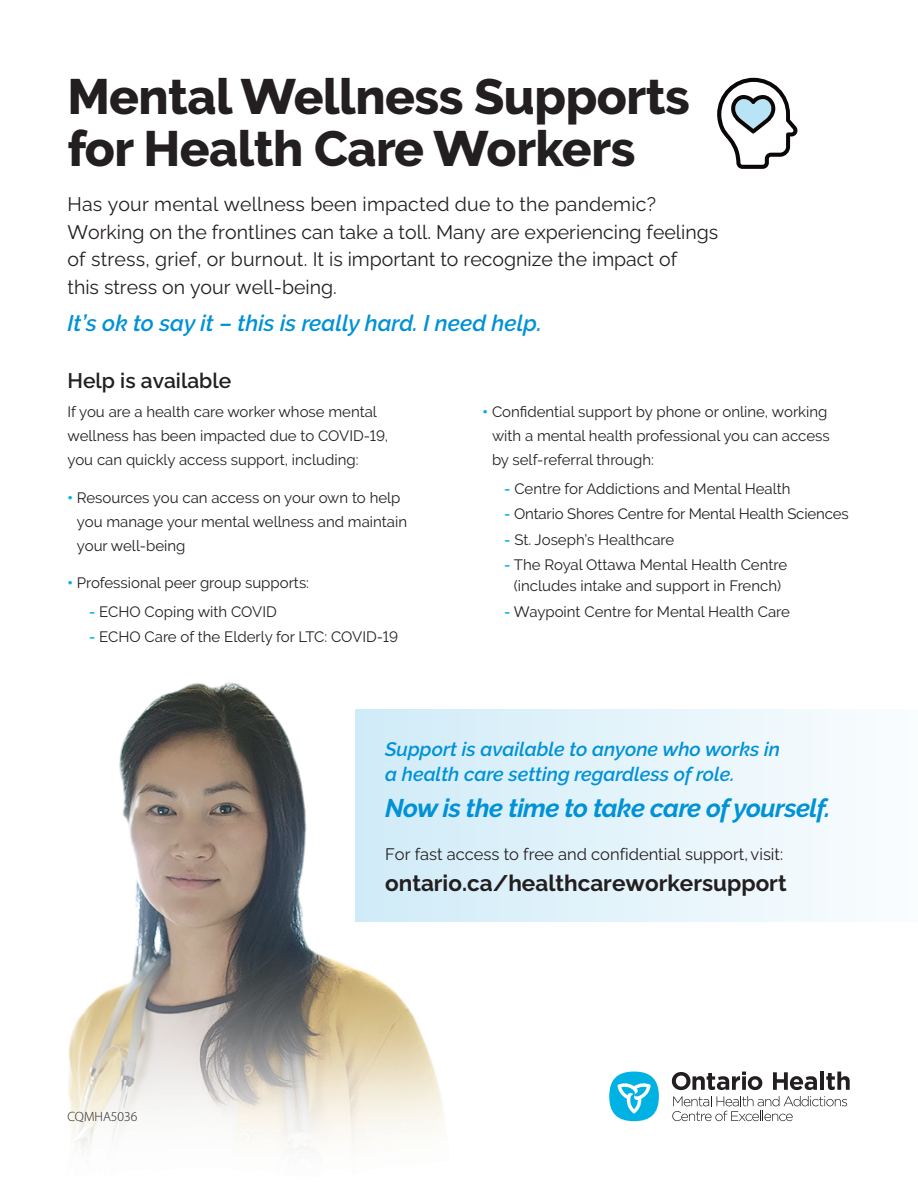
<style>
.page{position:relative;width:918px;height:1188px;background:#fff}
.page>*{position:absolute;margin:0;border:0;box-sizing:border-box;transform-origin:0 0}
.t1{font:800 49.5px/52.2px "Raleway";letter-spacing:-.01em;color:#231f20}
.t2{font:italic 700 25.5px "Raleway";letter-spacing:-.02em;color:#0092d6}
.t3{font:italic 600 22.5px "Raleway";color:#0092d6}
.t4{font:22.5px "Raleway modified Bold";color:#231f20}
.Recommendation_title{font:700 21px "Raleway modified Semi";color:#231f20}
.t5{font:19.5px/27.6px "Raleway modified Regular";color:#231f20}
.t6{font:italic 600 19.5px/24.6px "Raleway";color:#0092d6}
.t7{font:16.5px "Raleway modified Regular";color:#231f20}
.Recommendation_body{font:15px/24px "Raleway";color:#231f20}
.t8{font:300 13.5px "Myriad Pro";color:#231f20}
.s1{font-weight:900;color:#00b2e3}
.s2{font-weight:600;color:#00b2e3}
</style>
<div class="page">
<img style="left:68px;top:682px;width:406px;height:470px">
<div style="left:609px;top:1072px;width:50px;height:49px;background:#00b2e3;border-radius:50%"></div>
<svg style="left:617px;top:1083px;width:34px;height:31px"></svg>
<svg style="left:672px;top:1072px;width:90px;height:18px"></svg>
<svg style="left:773px;top:1072px;width:44px;height:18px"></svg>
<hr style="left:820px;top:1072px;width:4px;height:18px;background:#231f20">
<svg style="left:826px;top:1072px;width:24px;height:18px"></svg>
<svg style="left:672px;top:1096px;width:175px;height:25px"></svg>
<svg style="left:717px;top:78px;width:81px;height:91px"></svg>
<div style="left:355px;top:710px;width:563px;height:212px;background:linear-gradient(to right,#cfebf8,#fafdfe)"></div>
<p class="t1" style="left:68px;top:71px;width:624px">Mental Wellness Supports for Health Care Workers</p>
<p class="t5" style="left:68px;top:190px;width:652px">Has your mental wellness been impacted due to the pandemic?<br>Working on the frontlines can take a toll. Many are experiencing feelings of stress, grief, or burnout. It is important to recognize the impact of<br>this stress on your well-being.</p>
<p class="t3" style="left:68px;top:310px;width:476px">It’s ok to say it – this is really hard. I need help.</p>
<p class="Recommendation_title" style="left:68px;top:368px;width:165px">Help is available</p>
<p class="Recommendation_body" style="left:68px;top:400px;width:322px">If you are a health care worker whose mental wellness has been impacted due to COVID-19, you can quickly access support, including:</p>
<p class="Recommendation_body" style="left:77px;top:485px;width:332px;text-indent:-9px"><span class="s1">•</span> Resources you can access on your own to help you manage your mental wellness and maintain your well-being</p>
<p class="Recommendation_body" style="left:68px;top:571px;width:243px"><span class="s1">•</span> Professional peer group supports:</p>
<p class="Recommendation_body" style="left:89px;top:599px;width:189px"><span class="s2">-</span> ECHO Coping with COVID</p>
<p class="Recommendation_body" style="left:89px;top:625px;width:310px"><span class="s2">-</span> ECHO Care of the Elderly for LTC: COVID-19</p>
<p class="Recommendation_body" style="left:492px;top:400px;width:339px;text-indent:-9px"><span class="s1">•</span> Confidential support by phone or online, working with a mental health professional you can access by self-referral through:</p>
<p class="Recommendation_body" style="left:504px;top:476px;width:288px"><span class="s2">-</span> Centre for Addictions and Mental Health</p>
<p class="Recommendation_body" style="left:504px;top:502px;width:346px"><span class="s2">-</span> Ontario Shores Centre for Mental Health Sciences</p>
<p class="Recommendation_body" style="left:504px;top:527px;width:171px"><span class="s2">-</span> St. Joseph’s Healthcare</p>
<p class="Recommendation_body" style="left:504px;top:554px;width:284px;line-height:21px;text-align:center"><span class="s2">-</span> The Royal Ottawa Mental Health Centre (includes intake and support in French)</p>
<p class="Recommendation_body" style="left:504px;top:599px;width:287px"><span class="s2">-</span> Waypoint Centre for Mental Health Care</p>
<p class="t8" style="left:68px;top:1109px;width:71px">CQMHA5036</p>
<p class="t6" style="left:385px;top:737px;width:396px">Support is available to anyone who works in a health care setting regardless of role.</p>
<p class="t2" style="left:385px;top:793px;width:447px">Now is the time to take care of yourself.</p>
<p class="t7" style="left:385px;top:844px;width:400px">For fast access to free and confidential support, visit:</p>
<p class="t4" style="left:385px;top:870px;width:403px">ontario.ca/healthcareworkersupport</p>
</div>
